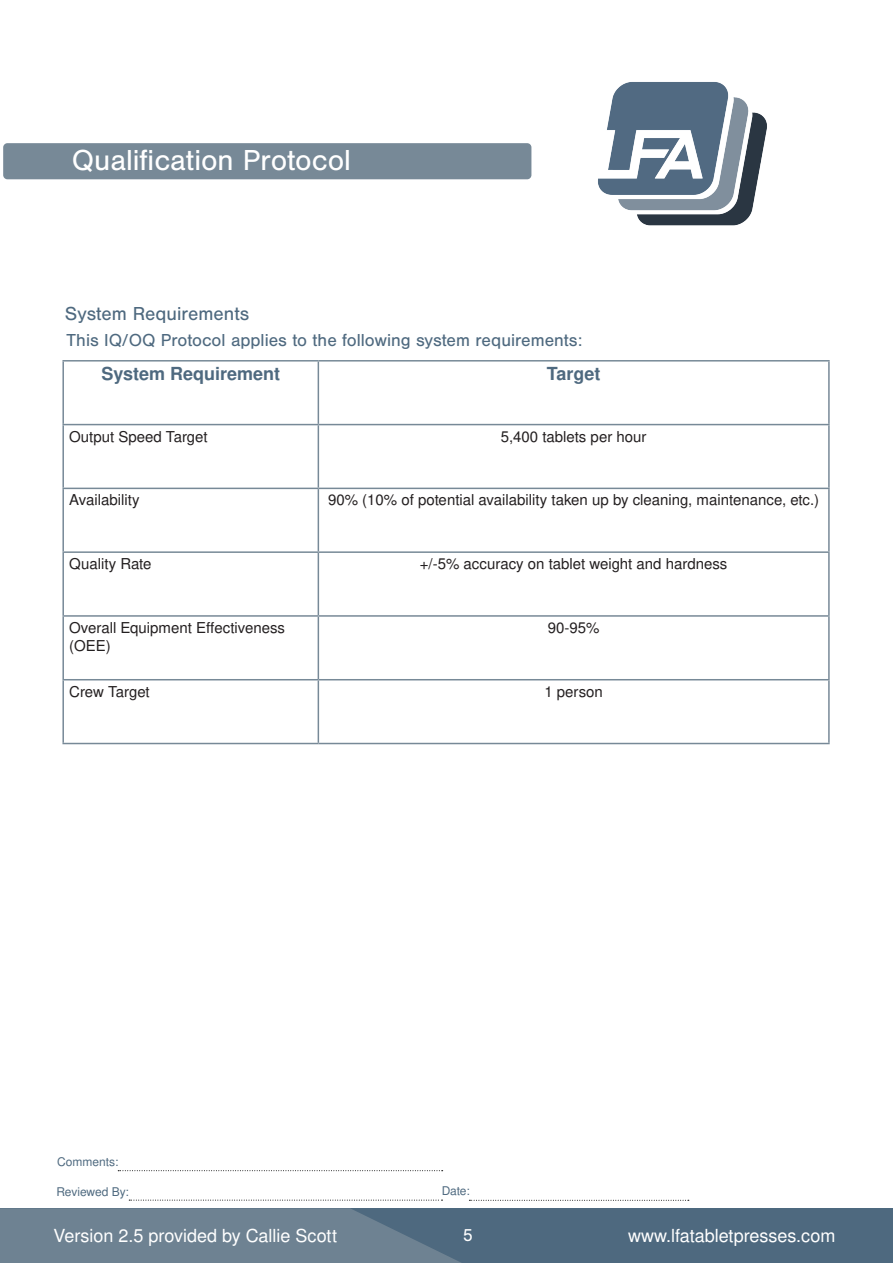
<style>
.page{position:relative;width:893px;height:1263px;background:#fff}
.page>*{position:absolute;margin:0;border:0;box-sizing:border-box;transform-origin:0 0}
.Subheading_1_TOC{font:30px "Nimbus San";color:#fff}
.Subheading_2{font:19.5px "Nimbus San";color:#4e697f}
.t1{font:18px "Nimbus San";color:#4e697f}
.t2{font:18px "Nimbus San L";color:#fff}
.t3{font:700 18px "Nimbus San L";color:#4e697f}
.t4{font:18px "Nimbus San";color:#fff}
.t5{font:15px/18px "Nimbus San L";color:#231f20}
.t6{font:12px "Nimbus San L";color:#4e697f}
</style>
<div class="page">
<div style="left:1px;top:1208px;width:892px;height:55px;background:#4e697f"></div>
<svg style="left:0;top:1208px;width:461px;height:55px;background:#6a7e8f"></svg>
<img style="left:598px;top:82px;width:169px;height:144px">
<div style="left:3px;top:143px;width:528px;height:36px;background:#778997;border-radius:4px"></div>
<svg style="left:118px;top:1170px;width:325px;height:1px"></svg>
<svg style="left:129px;top:1200px;width:313px;height:1px"></svg>
<svg style="left:469px;top:1200px;width:220px;height:1px"></svg>
<hr style="left:62px;top:360px;width:256px;height:2px;background:#778997">
<hr style="left:62px;top:361px;width:2px;height:63px;background:#778997">
<hr style="left:318px;top:360px;width:512px;height:2px;background:#778997">
<hr style="left:318px;top:361px;width:1px;height:63px;background:#778997">
<hr style="left:828px;top:361px;width:2px;height:63px;background:#778997">
<hr style="left:62px;top:424px;width:256px;height:1px;background:#778997">
<hr style="left:62px;top:425px;width:2px;height:63px;background:#778997">
<hr style="left:318px;top:424px;width:512px;height:1px;background:#778997">
<hr style="left:318px;top:425px;width:1px;height:63px;background:#778997">
<hr style="left:828px;top:425px;width:2px;height:63px;background:#778997">
<hr style="left:62px;top:488px;width:256px;height:1px;background:#778997">
<hr style="left:62px;top:489px;width:2px;height:62px;background:#778997">
<hr style="left:318px;top:488px;width:512px;height:1px;background:#778997">
<hr style="left:318px;top:489px;width:1px;height:62px;background:#778997">
<hr style="left:828px;top:489px;width:2px;height:62px;background:#778997">
<hr style="left:62px;top:551px;width:256px;height:2px;background:#778997">
<hr style="left:62px;top:553px;width:2px;height:62px;background:#778997">
<hr style="left:318px;top:551px;width:512px;height:2px;background:#778997">
<hr style="left:318px;top:553px;width:1px;height:62px;background:#778997">
<hr style="left:828px;top:553px;width:2px;height:62px;background:#778997">
<hr style="left:62px;top:615px;width:256px;height:2px;background:#778997">
<hr style="left:62px;top:617px;width:2px;height:62px;background:#778997">
<hr style="left:318px;top:615px;width:512px;height:2px;background:#778997">
<hr style="left:318px;top:617px;width:1px;height:62px;background:#778997">
<hr style="left:828px;top:617px;width:2px;height:62px;background:#778997">
<hr style="left:62px;top:679px;width:256px;height:1px;background:#778997">
<hr style="left:62px;top:680px;width:2px;height:63px;background:#778997">
<hr style="left:318px;top:679px;width:512px;height:1px;background:#778997">
<hr style="left:318px;top:680px;width:1px;height:63px;background:#778997">
<hr style="left:828px;top:680px;width:2px;height:63px;background:#778997">
<hr style="left:62px;top:743px;width:256px;height:1px;background:#778997">
<hr style="left:318px;top:743px;width:512px;height:1px;background:#778997">
<p class="Subheading_1_TOC" style="left:72px;top:143px;width:281px">Qualification Protocol</p>
<p class="Subheading_2" style="left:65px;top:302px;width:186px">System Requirements</p>
<p class="t1" style="left:67px;top:330px;width:517px">This IQ/OQ Protocol applies to the following system requirements:</p>
<p class="t3" style="left:101px;top:361px;width:180px">System Requirement</p>
<p class="t3" style="left:547px;top:361px;width:55px">Target</p>
<p class="t5" style="left:69px;top:427px;width:140px">Output Speed Target</p>
<p class="t5" style="left:501px;top:427px;width:147px">5,400 tablets per hour</p>
<p class="t5" style="left:69px;top:490px;width:72px">Availability</p>
<p class="t5" style="left:328px;top:490px;width:493px">90% (10% of potential availability taken up by cleaning, maintenance, etc.)</p>
<p class="t5" style="left:69px;top:554px;width:84px">Quality Rate</p>
<p class="t5" style="left:420px;top:554px;width:309px">+/-5% accuracy on tablet weight and hardness</p>
<p class="t5" style="left:69px;top:618px;width:217px">Overall Equipment Effectiveness (OEE)</p>
<p class="t5" style="left:548px;top:618px;width:53px">90-95%</p>
<p class="t5" style="left:69px;top:682px;width:82px">Crew Target</p>
<p class="t5" style="left:544px;top:682px;width:60px">1 person</p>
<p class="t6" style="left:57px;top:1153px;width:63px">Comments:</p>
<p class="t6" style="left:56px;top:1182px;width:74px">Reviewed By:</p>
<p class="t6" style="left:442px;top:1182px;width:30px">Date:</p>
<p class="t2" style="left:53px;top:1222px;width:285px">Version 2.5 provided by Callie Scott</p>
<p class="t4" style="left:456px;top:1225px;width:12px">5</p>
<p class="t2" style="left:628px;top:1223px;width:209px">www.lfatabletpresses.com</p>
<p class="t4" style="left:463px;top:1225px;width:12px">5</p>
</div>
